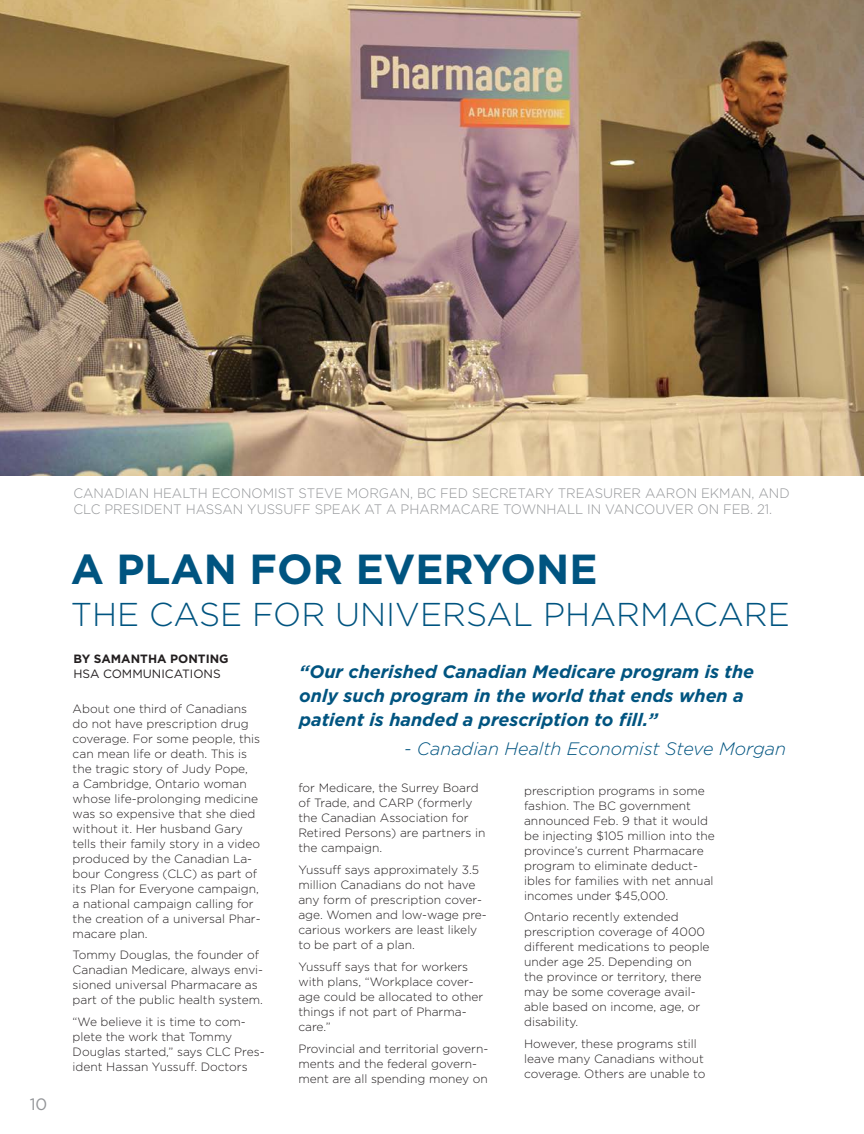
<style>
.page{position:relative;width:864px;height:1134px;background:#fff}
.page>*{position:absolute;margin:0;border:0;box-sizing:border-box;transform-origin:0 0}
.Headline{font:700 42px "Gotham";color:#005480}
.Headline-2{font:300 33px "Gotham";color:#005480}
.Large_Pull_Quotes{font:italic 700 18px/24px "Gotham";color:#005480}
.Large_Pull_Quotes-2{font:italic 300 18px "Gotham";color:#005480}
.t1{font:16.5px "Gotham";color:#939598}
.Image_Captions{font:300 13.65px/16.4px "Gotham";color:#939598;scale:.96 1}
.Body_Copy{font:300 12px/15px "Gotham";color:#231f20}
.Body_Copy-2{font:700 12px/15px "Gotham";color:#231f20}
.s1{font-weight:400}
</style>
<div class="page">
<img style="left:0;top:0;width:864px;height:475px">
<h3 class="t1" style="left:30px;top:1094px;width:19px">10</h3>
<p class="Image_Captions" style="left:73px;top:484px;width:748px">CANADIAN HEALTH ECONOMIST STEVE MORGAN, BC FED SECRETARY TREASURER AARON EKMAN, AND<br>CLC PRESIDENT HASSAN YUSSUFF SPEAK AT A PHARMACARE TOWNHALL IN VANCOUVER ON FEB. 21.</p>
<p class="Headline" style="left:71px;top:542px;width:528px">A PLAN FOR EVERYONE</p>
<p class="Headline-2" style="left:71px;top:593px;width:721px">THE CASE FOR UNIVERSAL PHARMACARE</p>
<p class="Large_Pull_Quotes" style="left:299px;top:659px;width:457px">“Our cherished Canadian Medicare program is the only such program in the world that ends when a patient is handed a prescription to fill.”</p>
<p class="Large_Pull_Quotes-2" style="left:404px;top:737px;width:384px">- Canadian Health Economist Steve Morgan</p>
<p class="Body_Copy-2" style="left:73px;top:651px;width:157px">BY SAMANTHA PONTING<br><span class="s1">HSA COMMUNICATIONS</span></p>
<p class="Body_Copy" style="left:73px;top:701px;width:190px">About one third of Canadians do not have prescription drug coverage. For some people, this can mean life or death. This is the tragic story of Judy Pope,<br>a Cambridge, Ontario woman whose life-prolonging medicine was so expensive that she died without it. Her husband Gary tells their family story in a video produced by the Canadian La&shy;bour Congress (CLC) as part of its Plan for Everyone campaign, a national campaign calling for the creation of a universal Phar&shy;macare plan.</p>
<p class="Body_Copy" style="left:73px;top:947px;width:192px">Tommy Douglas, the founder of<br>Canadian Medicare, always envi&shy;sioned universal Pharmacare as part of the public health system.</p>
<p class="Body_Copy" style="left:73px;top:1014px;width:193px">“We believe it is time to com&shy;plete the work that Tommy<br>Douglas started,” says CLC Pres&shy;ident Hassan Yussuff. Doctors</p>
<p class="Body_Copy" style="left:298px;top:780px;width:189px">for Medicare, the Surrey Board of Trade, and CARP (formerly the Canadian Association for<br>Retired Persons) are partners in the campaign.</p>
<p class="Body_Copy" style="left:298px;top:862px;width:190px">Yussuff says approximately 3.5 million Canadians do not have any form of prescription cover&shy;age. Women and low-wage pre&shy;carious workers are least likely to be part of a plan.</p>
<p class="Body_Copy" style="left:298px;top:959px;width:187px">Yussuff says that for workers with plans, “Workplace cover&shy;age could be allocated to other things if not part of Pharma&shy;care.”</p>
<p class="Body_Copy" style="left:298px;top:1041px;width:191px">Provincial and territorial govern&shy;ments and the federal govern&shy;ment are all spending money on</p>
<p class="Body_Copy" style="left:524px;top:783px;width:192px">prescription programs in some fashion. The BC government announced Feb. 9 that it would be injecting $105 million into the province’s current Pharmacare program to eliminate deduct&shy;ibles for families with net annual incomes under $45,000.</p>
<p class="Body_Copy" style="left:524px;top:909px;width:187px">Ontario recently extended prescription coverage of 4000 different medications to people under age 25. Depending on the province or territory, there may be some coverage avail&shy;able based on income, age, or disability.</p>
<p class="Body_Copy" style="left:524px;top:1036px;width:183px">However, these programs still leave many Canadians without coverage. Others are unable to</p>
</div>
